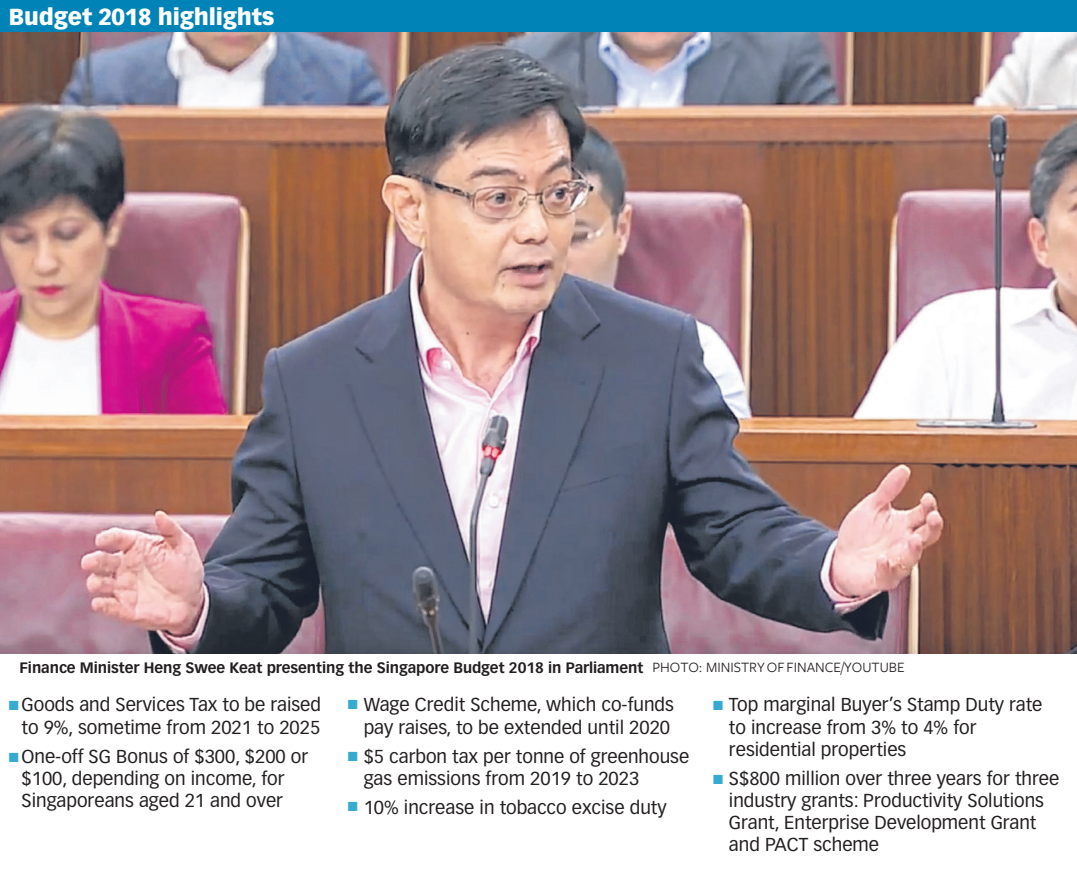
<style>
.page{position:relative;width:1077px;height:869px;background:#fff}
.page>*{position:absolute;margin:0;border:0;box-sizing:border-box;transform-origin:0 0}
.t1{font:900 22.75px "Vectora LH";letter-spacing:-.01em;color:#fff}
.t2{font:18.38px/22.1px "Vectora LH";color:#231f20}
.t3{font:700 14.88px "Vectora LH";letter-spacing:-.005em;color:#231f20}
.t4{font:13.12px "Zapf Dingbats";color:#37aad0}
.s1{font-family:"Freight Sans";font-weight:400}
</style>
<div class="page">
<img style="left:0;top:32px;width:1076px;height:621px">
<div style="left:0;top:0;width:1076px;height:32px;background:#0083b6"></div>
<p class="t1" style="left:9px;top:3px;width:267px">Budget 2018 highlights</p>
<p class="t3" style="left:20px;top:658px;width:886px">Finance Minister Heng Swee Keat presenting the Singapore Budget 2018 in Parliament <span class="s1">PHOTO: MINISTRY OF FINANCE/YOUTUBE</span></p>
<p class="t2" style="left:22px;top:693px;width:301px">Goods and Services Tax to be raised to 9%, sometime from 2021 to 2025</p>
<p class="t2" style="left:22px;top:744px;width:288px">One-off SG Bonus of $300, $200 or $100, depending on income, for<br>Singaporeans aged 21 and over</p>
<p class="t4" style="left:9px;top:699px;width:11px">■</p>
<p class="t4" style="left:9px;top:750px;width:11px">■</p>
<p class="t2" style="left:364px;top:693px;width:312px">Wage Credit Scheme, which co-funds pay raises, to be extended until 2020</p>
<p class="t2" style="left:364px;top:744px;width:327px">$5 carbon tax per tonne of greenhouse gas emissions from 2019 to 2023</p>
<p class="t2" style="left:364px;top:796px;width:304px">10% increase in tobacco excise duty</p>
<p class="t4" style="left:348px;top:698px;width:11px">■</p>
<p class="t4" style="left:348px;top:749px;width:11px">■</p>
<p class="t4" style="left:348px;top:800px;width:11px">■</p>
<p class="t2" style="left:729px;top:693px;width:315px">Top marginal Buyer’s Stamp Duty rate to increase from 3% to 4% for residential properties</p>
<p class="t2" style="left:729px;top:766px;width:332px">S$800 million over three years for three industry grants: Productivity Solutions Grant, Enterprise Development Grant and PACT scheme</p>
<p class="t4" style="left:713px;top:699px;width:11px">■</p>
<p class="t4" style="left:713px;top:772px;width:11px">■</p>
</div>
